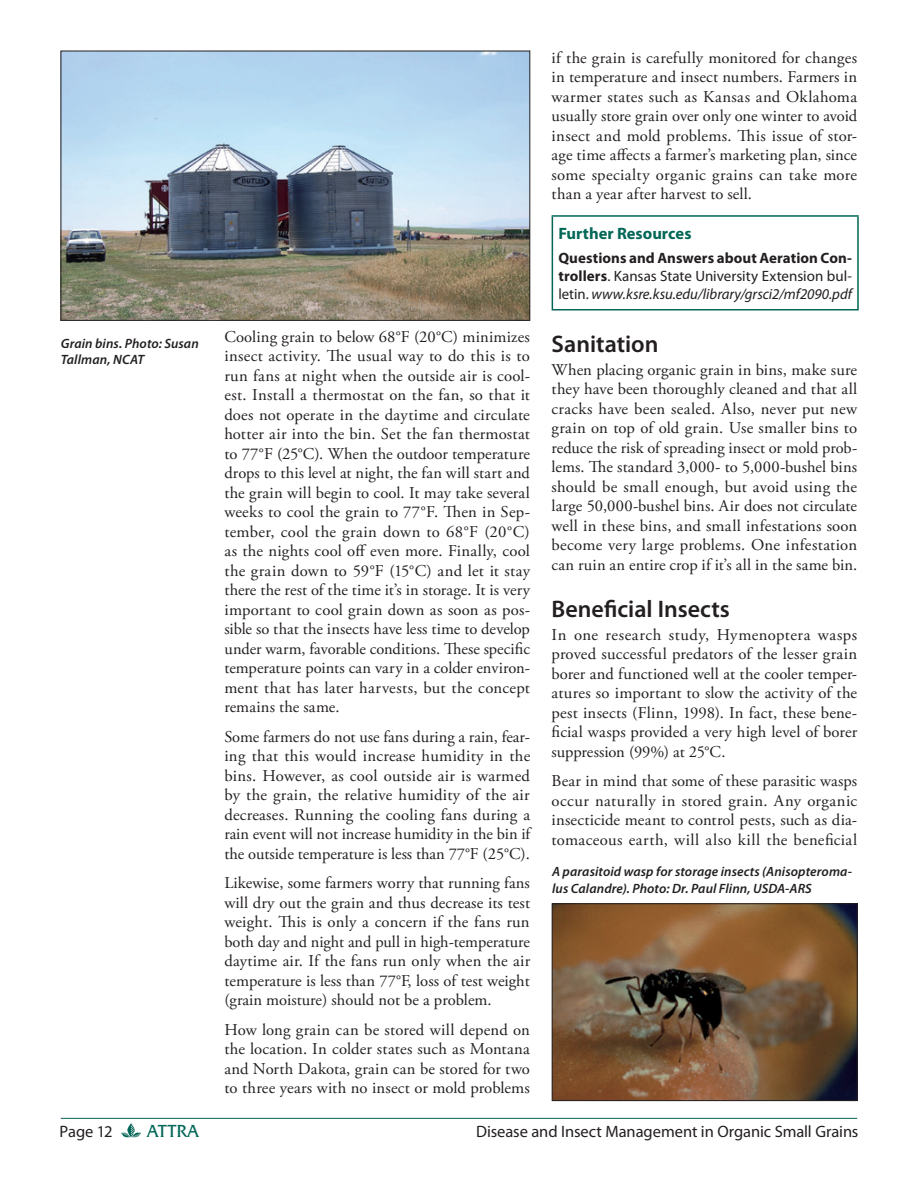
<style>
.page{position:relative;width:918px;height:1188px;background:#fff}
.page>*{position:absolute;margin:0;border:0;box-sizing:border-box;transform-origin:0 0}
.t1{font:600 24px "Myriad Pro";color:#231f20}
.t2{font:16.5px/19.5px "Adobe Garamond Pro";letter-spacing:.005em;color:#231f20;text-align:justify}
.t3{font:16.5px "Myriad Pro";letter-spacing:-.005em;color:#231f20}
.t4{font:700 16.5px "Myriad Pro";color:#006756}
.t5{font:700 15px/18px "Myriad Pro";letter-spacing:.005em;color:#231f20;text-align:justify}
.t6{font:italic 600 13.5px/16.5px "Myriad Pro";letter-spacing:.005em;color:#231f20}
.s1{font-weight:400}
.s2{font-weight:400;font-style:italic}
</style>
<div class="page">
<hr style="left:61px;top:1118px;width:796px;height:1px;background:#006756">
<hr style="left:552px;top:215px;width:307px;height:2px;background:#006756">
<hr style="left:552px;top:217px;width:1px;height:92px;background:#006756">
<hr style="left:857px;top:217px;width:2px;height:92px;background:#006756">
<hr style="left:552px;top:309px;width:307px;height:1px;background:#006756">
<img style="left:554px;top:905px;width:302px;height:194px">
<div style="left:552px;top:903px;width:306px;height:198px;border:1px solid #231f20"></div>
<img style="left:63px;top:53px;width:465px;height:266px">
<div style="left:61px;top:51px;width:469px;height:270px;border:1px solid #231f20"></div>
<svg style="left:121px;top:1123px;width:20px;height:15px"></svg>
<p class="t6" style="left:61px;top:335px;width:140px">Grain bins. Photo: Susan<br>Tallman, NCAT</p>
<p class="t2" style="left:224px;top:327px;width:307px">Cooling grain to below 68°F (20°C) minimizes insect activity. The usual way to do this is to run fans at night when the outside air is cool&shy;est. Install a thermostat on the fan, so that it does not operate in the daytime and circulate hotter air into the bin. Set the fan thermostat to 77°F (25°C). When the outdoor temperature drops to this level at night, the fan will start and the grain will begin to cool. It may take several weeks to cool the grain to 77°F. Then in Sep&shy;tember, cool the grain down to 68°F (20°C) as the nights cool off even more. Finally, cool the grain down to 59°F (15°C) and let it stay there the rest of the time it’s in storage. It is very important to cool grain down as soon as pos&shy;sible so that the insects have less time to develop under warm, favorable conditions. These specific temperature points can vary in a colder environ&shy;ment that has later harvests, but the concept remains the same.</p>
<p class="t2" style="left:224px;top:727px;width:307px">Some farmers do not use fans during a rain, fear&shy;ing that this would increase humidity in the bins. However, as cool outside air is warmed by the grain, the relative humidity of the air decreases. Running the cooling fans during a rain event will not increase humidity in the bin if the outside temperature is less than 77°F (25°C).</p>
<p class="t2" style="left:224px;top:874px;width:307px">Likewise, some farmers worry that running fans will dry out the grain and thus decrease its test weight. This is only a concern if the fans run both day and night and pull in high-temperature daytime air. If the fans run only when the air temperature is less than 77°F, loss of test weight (grain moisture) should not be a problem.</p>
<p class="t2" style="left:224px;top:1021px;width:307px">How long grain can be stored will depend on the location. In colder states such as Montana and North Dakota, grain can be stored for two to three years with no insect or mold problems</p>
<p class="t2" style="left:552px;top:48px;width:307px">if the grain is carefully monitored for changes in temperature and insect numbers. Farmers in warmer states such as Kansas and Oklahoma usually store grain over only one winter to avoid insect and mold problems. This issue of stor&shy;age time affects a farmer’s marketing plan, since some specialty organic grains can take more than a year after harvest to sell.</p>
<p class="t4" style="left:558px;top:222px;width:135px">Further Resources</p>
<p class="t5" style="left:558px;top:249px;width:295px">Questions and Answers about Aeration Con&shy;trollers<span class="s1">. Kansas State University Extension bul&shy;letin.</span> <span class="s2">www.ksre.ksu.edu/library/grsci2/mf2090.pdf</span></p>
<h1 class="t1" style="left:552px;top:328px;width:108px">Sanitation</h1>
<p class="t2" style="left:552px;top:360px;width:307px">When placing organic grain in bins, make sure they have been thoroughly cleaned and that all cracks have been sealed. Also, never put new grain on top of old grain. Use smaller bins to reduce the risk of spreading insect or mold prob&shy;lems. The standard 3,000- to 5,000-bushel bins should be small enough, but avoid using the large 50,000-bushel bins. Air does not circulate well in these bins, and small infestations soon become very large problems. One infestation can ruin an entire crop if it’s all in the same bin.</p>
<h1 class="t1" style="left:552px;top:594px;width:180px">Beneficial Insects</h1>
<p class="t2" style="left:552px;top:625px;width:307px">In one research study, Hymenoptera wasps proved successful predators of the lesser grain borer and functioned well at the cooler temper&shy;atures so important to slow the activity of the pest insects (Flinn, 1998). In fact, these bene&shy;ficial wasps provided a very high level of borer suppression (99%) at 25°C.</p>
<p class="t2" style="left:552px;top:772px;width:307px">Bear in mind that some of these parasitic wasps occur naturally in stored grain. Any organic insecticide meant to control pests, such as dia&shy;tomaceous earth, will also kill the beneficial</p>
<p class="t6" style="left:552px;top:863px;width:301px">A parasitoid wasp for storage insects (Anisopteroma&shy;lus Calandre). Photo: Dr. Paul Flinn, USDA-ARS</p>
<p class="t3" style="left:60px;top:1122px;width:55px">Page 12</p>
<p class="t3" style="left:476px;top:1122px;width:384px">Disease and Insect Management in Organic Small Grains</p>
</div>
